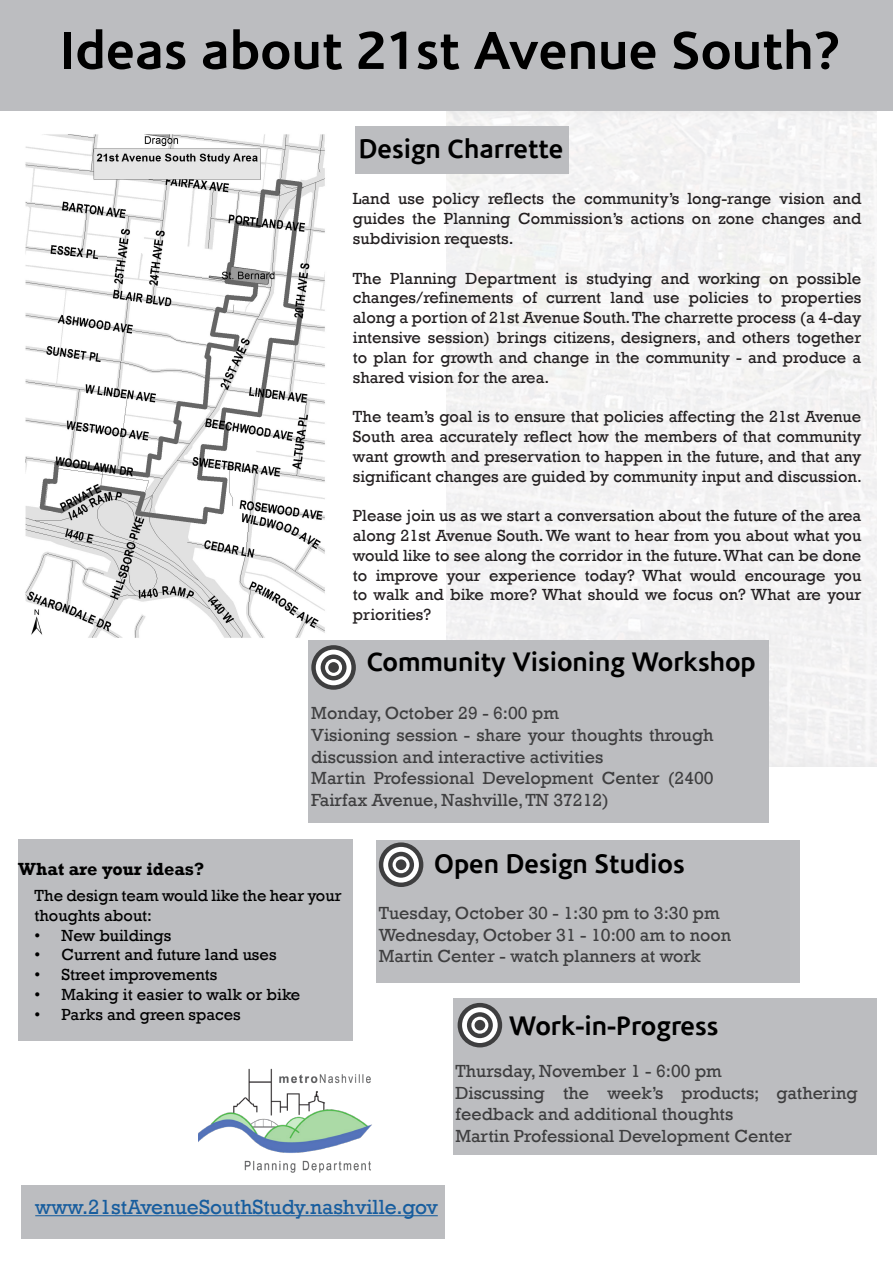
<style>
.page{position:relative;width:893px;height:1263px;background:#fff}
.page>*{position:absolute;margin:0;border:0;box-sizing:border-box;transform-origin:0 0}
.Slogan_2{font:700 54px "Corisande";color:#000}
.Service_Name{font:700 27px "Corisande";color:#000}
.About_Company_Text{font:21px "Rockwell";color:#175d9e}
.About_Company_Text-2{font:18px/21.6px "Rockwell";color:#3e3e3f}
.Slogan_1{font:700 18px "Rockwell";color:#000}
.About_Company_Text-3{font:16.5px/19.8px "Rockwell";color:#231f20;text-align:justify}
.About_Company_Text-4{font:16.5px/19.8px "Rockwell";color:#000}
</style>
<div class="page">
<img style="left:25px;top:134px;width:300px;height:504px">
<div style="left:309px;top:640px;width:460px;height:182px;background:#bcbdc0"></div>
<svg style="left:311px;top:645px;width:45px;height:45px"></svg>
<div style="left:316px;top:650px;width:35px;height:35px;background:#fff;border-radius:50%"></div>
<svg style="left:321px;top:654px;width:26px;height:26px"></svg>
<div style="left:325px;top:659px;width:17px;height:17px;background:#fff;border-radius:50%"></div>
<div style="left:328px;top:662px;width:11px;height:11px;background:#3e3e3f;border-radius:50%"></div>
<div style="left:0;top:0;width:893px;height:111px;background:#bcbdc0"></div>
<div style="left:18px;top:839px;width:335px;height:202px;background:#bcbdc0"></div>
<img style="left:199px;top:1068px;width:173px;height:105px">
<div style="left:376px;top:840px;width:424px;height:142px;background:#bcbdc0"></div>
<svg style="left:379px;top:842px;width:44px;height:45px"></svg>
<div style="left:383px;top:847px;width:36px;height:35px;background:#fff;border-radius:50%"></div>
<svg style="left:388px;top:852px;width:26px;height:26px"></svg>
<svg style="left:393px;top:856px;width:17px;height:17px"></svg>
<div style="left:396px;top:859px;width:10px;height:11px;background:#3e3e3f;border-radius:50%"></div>
<div style="left:454px;top:998px;width:423px;height:156px;background:#bcbdc0"></div>
<div style="left:458px;top:1003px;width:44px;height:44px;background:#3e3e3f;border-radius:50%"></div>
<div style="left:462px;top:1007px;width:36px;height:36px;background:#fff;border-radius:50%"></div>
<svg style="left:467px;top:1012px;width:26px;height:26px"></svg>
<svg style="left:471px;top:1017px;width:17px;height:17px"></svg>
<div style="left:475px;top:1020px;width:10px;height:10px;background:#3e3e3f;border-radius:50%"></div>
<div style="left:21px;top:1185px;width:424px;height:53px;background:#bcbdc0"></div>
<hr style="left:35px;top:1215px;width:403px;height:1px;background:#175d9e">
<div style="left:355px;top:126px;width:214px;height:47px;background:#bcbdc0"></div>
<p class="Slogan_2" style="left:61px;top:16px;width:781px">Ideas about 21st Avenue South?</p>
<p class="Service_Name" style="left:359px;top:132px;width:206px">Design Charrette</p>
<p class="About_Company_Text-3" style="left:353px;top:189px;width:510px">Land use policy reflects the community’s long-range vision and guides the Planning Commission’s actions on zone changes and subdivision requests.</p>
<p class="About_Company_Text-3" style="left:353px;top:268px;width:510px">The Planning Department is studying and working on possible changes/refinements of current land use policies to properties along a portion of 21st Avenue South. The charrette process (a 4-day intensive session) brings citizens, designers, and others together to plan for growth and change in the community - and produce a shared vision for the area.</p>
<p class="About_Company_Text-3" style="left:353px;top:407px;width:510px">The team’s goal is to ensure that policies affecting the 21st Avenue South area accurately reflect how the members of that community want growth and preservation to happen in the future, and that any significant changes are guided by community input and discussion.</p>
<p class="About_Company_Text-3" style="left:353px;top:506px;width:510px">Please join us as we start a conversation about the future of the area along 21st Avenue South. We want to hear from you about what you would like to see along the corridor in the future. What can be done to improve your experience today? What would encourage you to walk and bike more? What should we focus on? What are your priorities?</p>
<p class="Service_Name" style="left:367px;top:644px;width:391px">Community Visioning Workshop</p>
<p class="About_Company_Text-2" style="left:311px;top:703px;width:249px">Monday, October 29 - 6:00 pm</p>
<p class="About_Company_Text-2" style="left:311px;top:724px;width:404px">Visioning session - share your thoughts through discussion and interactive activities</p>
<p class="About_Company_Text-2" style="left:311px;top:768px;width:404px">Martin Professional Development Center (2400<br>Fairfax Avenue, Nashville, TN 37212)</p>
<p class="Slogan_1" style="left:18px;top:858px;width:188px">What are your ideas?</p>
<p class="About_Company_Text-4" style="left:34px;top:886px;width:309px">The design team would like the hear your thoughts about:</p>
<p class="About_Company_Text-4" style="left:34px;top:925px;width:138px">• New buildings</p>
<p class="About_Company_Text-4" style="left:34px;top:945px;width:244px">• Current and future land uses</p>
<p class="About_Company_Text-4" style="left:34px;top:965px;width:184px">• Street improvements</p>
<p class="About_Company_Text-4" style="left:34px;top:985px;width:267px">• Making it easier to walk or bike</p>
<p class="About_Company_Text-4" style="left:34px;top:1004px;width:208px">• Parks and green spaces</p>
<p class="Service_Name" style="left:434px;top:847px;width:252px">Open Design Studios</p>
<p class="About_Company_Text-2" style="left:379px;top:903px;width:342px">Tuesday, October 30 - 1:30 pm to 3:30 pm</p>
<p class="About_Company_Text-2" style="left:379px;top:924px;width:354px">Wednesday, October 31 - 10:00 am to noon</p>
<p class="About_Company_Text-2" style="left:379px;top:946px;width:324px">Martin Center - watch planners at work</p>
<p class="Service_Name" style="left:509px;top:1008px;width:211px">Work-in-Progress</p>
<p class="About_Company_Text-2" style="left:455px;top:1060px;width:268px">Thursday, November 1 - 6:00 pm</p>
<p class="About_Company_Text-2" style="left:455px;top:1082px;width:404px">Discussing the week’s products; gathering feedback and additional thoughts</p>
<p class="About_Company_Text-2" style="left:455px;top:1125px;width:338px">Martin Professional Development Center</p>
<p class="About_Company_Text" style="left:35px;top:1195px;width:404px">www.21stAvenueSouthStudy.nashville.gov</p>
</div>
